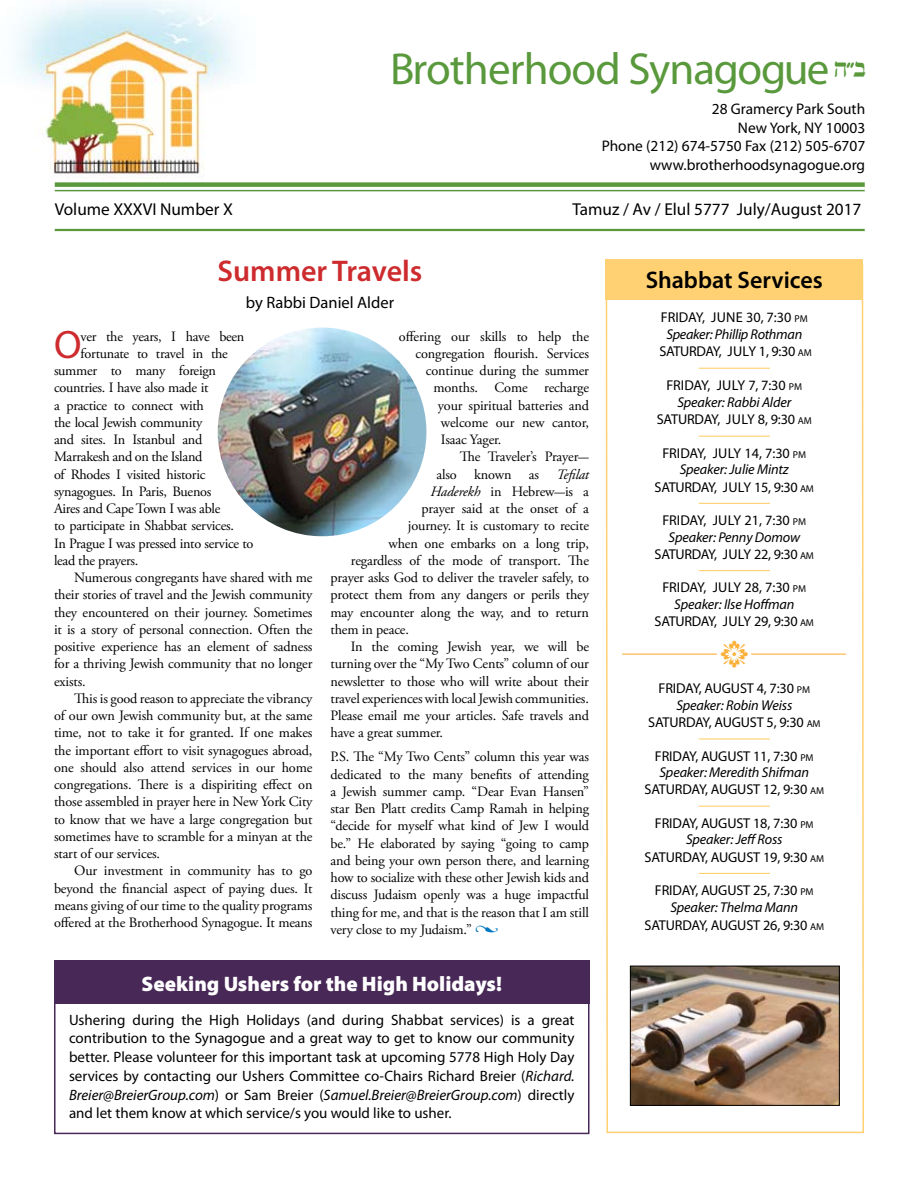
<style>
.page{position:relative;width:918px;height:1188px;background:#fff}
.page>*{position:absolute;margin:0;border:0;box-sizing:border-box;transform-origin:0 0}
.t1{font:45px "Myriad";letter-spacing:-.02em;color:#59993c}
.t2{font:39.9px "Myriad Pro";color:#ce2b2e}
.t3{font:600 30px "Myriad Pro";color:#ce2b2e}
.t4{font:600 24px "Myriad Pro";color:#000}
.t5{font:900 21px "Myriad Pro";color:#fff}
.t6{font:18px "Ain Yiddishe Font Traditional";color:#59993c}
.t7{font:17.25px "Myriad Pro";color:#000}
.t8{font:16.5px "Myriad Pro";color:#000}
.t9{font:15.3px/18.8px "Myriad Pro";color:#000;text-align:right}
.t10{font:15px/18.8px "Myriad Pro";color:#000;text-align:justify}
.t11{font:14.25px/17.2px "Adobe Garamond Pro";letter-spacing:-.01em;color:#000;text-align:justify}
.t12{font:14.25px/16.8px "Myriad Pro";letter-spacing:-.01em;color:#000;text-align:center}
.s1{font-family:"Tubular"}
.s2{font-style:italic}
.s3{color:#0078c1}
.s4{font-size:10.05px}
</style>
<div class="page">
<img style="left:15px;top:0;width:262px;height:190px">
<div style="left:55px;top:182px;width:810px;height:5px;background:#59993c"></div>
<hr style="left:55px;top:190px;width:810px;height:1px;background:#59993c">
<hr style="left:55px;top:229px;width:810px;height:2px;background:#59993c">
<div style="left:55px;top:963px;width:535px;height:41px;background:#482857"></div>
<div style="left:55px;top:962px;width:535px;height:40px;background:#482857"></div>
<div style="left:54px;top:960px;width:535px;height:41px;background:#482857"></div>
<div style="left:54px;top:965px;width:536px;height:169px;border:2px solid #482857"></div>
<img style="left:218px;top:328px;width:208px;height:208px;border-radius:50%">
<svg style="left:605px;top:263px;width:259px;height:871px"></svg>
<div style="left:606px;top:259px;width:257px;height:40px;background:#ffd172"></div>
<img style="left:632px;top:968px;width:206px;height:136px">
<div style="left:630px;top:966px;width:210px;height:140px;border:1px solid #000"></div>
<svg style="left:721px;top:640px;width:27px;height:27px"></svg>
<h1 class="t1" style="left:390px;top:47px;width:441px">Brotherhood Synagogue</h1>
<p class="t9" style="left:602px;top:99px;width:265px">28 Gramercy Park South<br>New York, NY 10003<br>Phone (212) 674-5750 Fax (212) 505-6707 www.brotherhoodsynagogue.org</p>
<p class="t6" style="left:834px;top:54px;width:34px">h<span class="s1">’’</span>b</p>
<p class="t7" style="left:55px;top:199px;width:180px">Volume XXXVI Number X</p>
<p class="t7" style="left:572px;top:199px;width:291px">Tamuz / Av / Elul 5777 July/August 2017</p>
<h3 class="t3" style="left:218px;top:252px;width:206px">Summer Travels</h3>
<p class="t8" style="left:246px;top:293px;width:150px">by Rabbi Daniel Alder</p>
<h2 class="t2" style="left:54px;top:320px;width:29px">O</h2>
<p class="t11" style="left:81px;top:328px;width:165px">ver the years, I have been</p>
<p class="t11" style="left:81px;top:345px;width:149px">fortunate to travel in the</p>
<p class="t11" style="left:54px;top:363px;width:163px">summer to many foreign</p>
<p class="t11" style="left:54px;top:380px;width:156px">countries. I have also made it</p>
<p class="t11" style="left:54px;top:397px;width:151px">a practice to connect with</p>
<p class="t11" style="left:54px;top:414px;width:150px">the local Jewish community</p>
<p class="t11" style="left:54px;top:432px;width:150px">and sites. In Istanbul and</p>
<p class="t11" style="left:54px;top:449px;width:150px">Marrakesh and on the Island</p>
<p class="t11" style="left:54px;top:466px;width:153px">of Rhodes I visited historic</p>
<p class="t11" style="left:54px;top:483px;width:159px">synagogues. In Paris, Buenos</p>
<p class="t11" style="left:54px;top:501px;width:168px">Aires and Cape Town I was able</p>
<p class="t11" style="left:54px;top:518px;width:181px">to participate in Shabbat services.</p>
<p class="t11" style="left:54px;top:535px;width:201px">In Prague I was pressed into service to</p>
<p class="t11" style="left:54px;top:552px;width:86px">lead the prayers.</p>
<p class="t11" style="left:74px;top:570px;width:240px">Numerous congregants have shared with me</p>
<p class="t11" style="left:54px;top:587px;width:260px">their stories of travel and the Jewish community</p>
<p class="t11" style="left:54px;top:604px;width:260px">they encountered on their journey. Sometimes</p>
<p class="t11" style="left:54px;top:621px;width:260px">it is a story of personal connection. Often the</p>
<p class="t11" style="left:54px;top:639px;width:260px">positive experience has an element of sadness</p>
<p class="t11" style="left:54px;top:656px;width:260px">for a thriving Jewish community that no longer</p>
<p class="t11" style="left:54px;top:673px;width:33px">exists.</p>
<p class="t11" style="left:74px;top:690px;width:240px">This is good reason to appreciate the vibrancy</p>
<p class="t11" style="left:54px;top:708px;width:260px">of our own Jewish community but, at the same</p>
<p class="t11" style="left:54px;top:725px;width:260px">time, not to take it for granted. If one makes</p>
<p class="t11" style="left:54px;top:742px;width:260px">the important effort to visit synagogues abroad,</p>
<p class="t11" style="left:54px;top:759px;width:260px">one should also attend services in our home</p>
<p class="t11" style="left:54px;top:777px;width:260px">congregations. There is a dispiriting effect on</p>
<p class="t11" style="left:54px;top:794px;width:260px">those assembled in prayer here in New York City</p>
<p class="t11" style="left:54px;top:811px;width:260px">to know that we have a large congregation but</p>
<p class="t11" style="left:54px;top:828px;width:260px">sometimes have to scramble for a minyan at the</p>
<p class="t11" style="left:54px;top:846px;width:108px">start of our services.</p>
<p class="t11" style="left:74px;top:863px;width:240px">Our investment in community has to go</p>
<p class="t11" style="left:54px;top:880px;width:260px">beyond the financial aspect of paying dues. It</p>
<p class="t11" style="left:54px;top:897px;width:260px">means giving of our time to the quality programs</p>
<p class="t11" style="left:54px;top:915px;width:260px">offered at the Brotherhood Synagogue. It means</p>
<p class="t11" style="left:399px;top:328px;width:192px">offering our skills to help the</p>
<p class="t11" style="left:415px;top:345px;width:175px">congregation flourish. Services</p>
<p class="t11" style="left:426px;top:363px;width:165px">continue during the summer</p>
<p class="t11" style="left:433px;top:380px;width:157px">months. Come recharge</p>
<p class="t11" style="left:438px;top:397px;width:153px">your spiritual batteries and</p>
<p class="t11" style="left:441px;top:414px;width:150px">welcome our new cantor,</p>
<p class="t11" style="left:441px;top:432px;width:62px">Isaac Yager.</p>
<p class="t11" style="left:460px;top:449px;width:131px">The Traveler’s Prayer—</p>
<p class="t11" style="left:436px;top:466px;width:154px">also known as <span class="s2">Tefilat</span></p>
<p class="t11" style="left:430px;top:483px;width:160px"><span class="s2">Haderekh</span> in Hebrew—is a</p>
<p class="t11" style="left:421px;top:501px;width:169px">prayer said at the onset of a</p>
<p class="t11" style="left:408px;top:518px;width:183px">journey. It is customary to recite</p>
<p class="t11" style="left:388px;top:535px;width:202px">when one embarks on a long trip,</p>
<p class="t11" style="left:351px;top:552px;width:240px">regardless of the mode of transport. The</p>
<p class="t11" style="left:330px;top:570px;width:260px">prayer asks God to deliver the traveler safely, to</p>
<p class="t11" style="left:330px;top:587px;width:260px">protect them from any dangers or perils they</p>
<p class="t11" style="left:330px;top:604px;width:260px">may encounter along the way, and to return</p>
<p class="t11" style="left:330px;top:621px;width:80px">them in peace.</p>
<p class="t11" style="left:351px;top:639px;width:240px">In the coming Jewish year, we will be</p>
<p class="t11" style="left:330px;top:656px;width:260px">turning over the “My Two Cents” column of our</p>
<p class="t11" style="left:330px;top:673px;width:260px">newsletter to those who will write about their</p>
<p class="t11" style="left:330px;top:690px;width:260px">travel experiences with local Jewish communities.</p>
<p class="t11" style="left:330px;top:708px;width:260px">Please email me your articles. Safe travels and</p>
<p class="t11" style="left:330px;top:725px;width:114px">have a great summer.</p>
<p class="t11" style="left:330px;top:749px;width:260px">P.S. The “My Two Cents” column this year was dedicated to the many benefits of attending a Jewish summer camp. “Dear Evan Hansen” star Ben Platt credits Camp Ramah in helping “decide for myself what kind of Jew I would be.” He elaborated by saying “going to camp and being your own person there, and learning how to socialize with these other Jewish kids and discuss Judaism openly was a huge impactful thing for me, and that is the reason that I am still very close to my Judaism.” <span class="s3">●</span></p>
<h3 class="t5" style="left:142px;top:970px;width:362px">Seeking Ushers for the High Holidays!</h3>
<p class="t10" style="left:69px;top:1010px;width:507px">Ushering during the High Holidays (and during Shabbat services) is a great contribution to the Synagogue and a great way to get to know our community better. Please volunteer for this important task at upcoming 5778 High Holy Day services by contacting our Ushers Committee co-Chairs Richard Breier (<span class="s2">Richard.<br>Breier@BreierGroup.com</span>) or Sam Breier (<span class="s2">Samuel.Breier@BreierGroup.com</span>) directly and let them know at which service/s you would like to usher.</p>
<h3 class="t4" style="left:646px;top:265px;width:179px">Shabbat Services</h3>
<p class="t12" style="left:659px;top:308px;width:154px;line-height:17.2px">FRIDAY, JUNE 30, 7:30 <span class="s4">pm<br></span><span class="s2">Speaker: Phillip Rothman<br></span>SATURDAY, JULY 1, 9:30 <span class="s4">am</span></p>
<p class="t12" style="left:657px;top:376px;width:157px;line-height:17.2px">FRIDAY, JULY 7, 7:30 <span class="s4">pm<br></span><span class="s2">Speaker: Rabbi Alder<br></span>SATURDAY, JULY 8, 9:30 <span class="s4">am</span></p>
<p class="t12" style="left:655px;top:444px;width:161px">FRIDAY, JULY 14, 7:30 <span class="s4">pm<br></span><span class="s2">Speaker: Julie Mintz<br></span>SATURDAY, JULY 15, 9:30 <span class="s4">am</span></p>
<p class="t12" style="left:655px;top:512px;width:161px">FRIDAY, JULY 21, 7:30 <span class="s4">pm<br></span><span class="s2">Speaker: Penny Domow<br></span>SATURDAY, JULY 22, 9:30 <span class="s4">am</span></p>
<p class="t12" style="left:655px;top:579px;width:161px">FRIDAY, JULY 28, 7:30 <span class="s4">pm<br></span><span class="s2">Speaker: Ilse Hoffman<br></span>SATURDAY, JULY 29, 9:30 <span class="s4">am</span></p>
<p class="t12" style="left:648px;top:680px;width:174px">FRIDAY, AUGUST 4, 7:30 <span class="s4">pm<br></span><span class="s2">Speaker: Robin Weiss<br></span>SATURDAY, AUGUST 5, 9:30 <span class="s4">am</span></p>
<p class="t12" style="left:645px;top:747px;width:181px">FRIDAY, AUGUST 11, 7:30 <span class="s4">pm<br></span><span class="s2">Speaker: Meredith Shifman<br></span>SATURDAY, AUGUST 12, 9:30 <span class="s4">am</span></p>
<p class="t12" style="left:645px;top:814px;width:181px">FRIDAY, AUGUST 18, 7:30 <span class="s4">pm<br></span><span class="s2">Speaker: Jeff Ross<br></span>SATURDAY, AUGUST 19, 9:30 <span class="s4">am</span></p>
<p class="t12" style="left:655px;top:882px;width:160px">FRIDAY, AUGUST 25, 7:30 <span class="s4">pm<br></span><span class="s2">Speaker: Thelma Mann</span></p>
<p class="t12" style="left:645px;top:916px;width:181px">SATURDAY, AUGUST 26, 9:30 <span class="s4">am</span></p>
</div>
